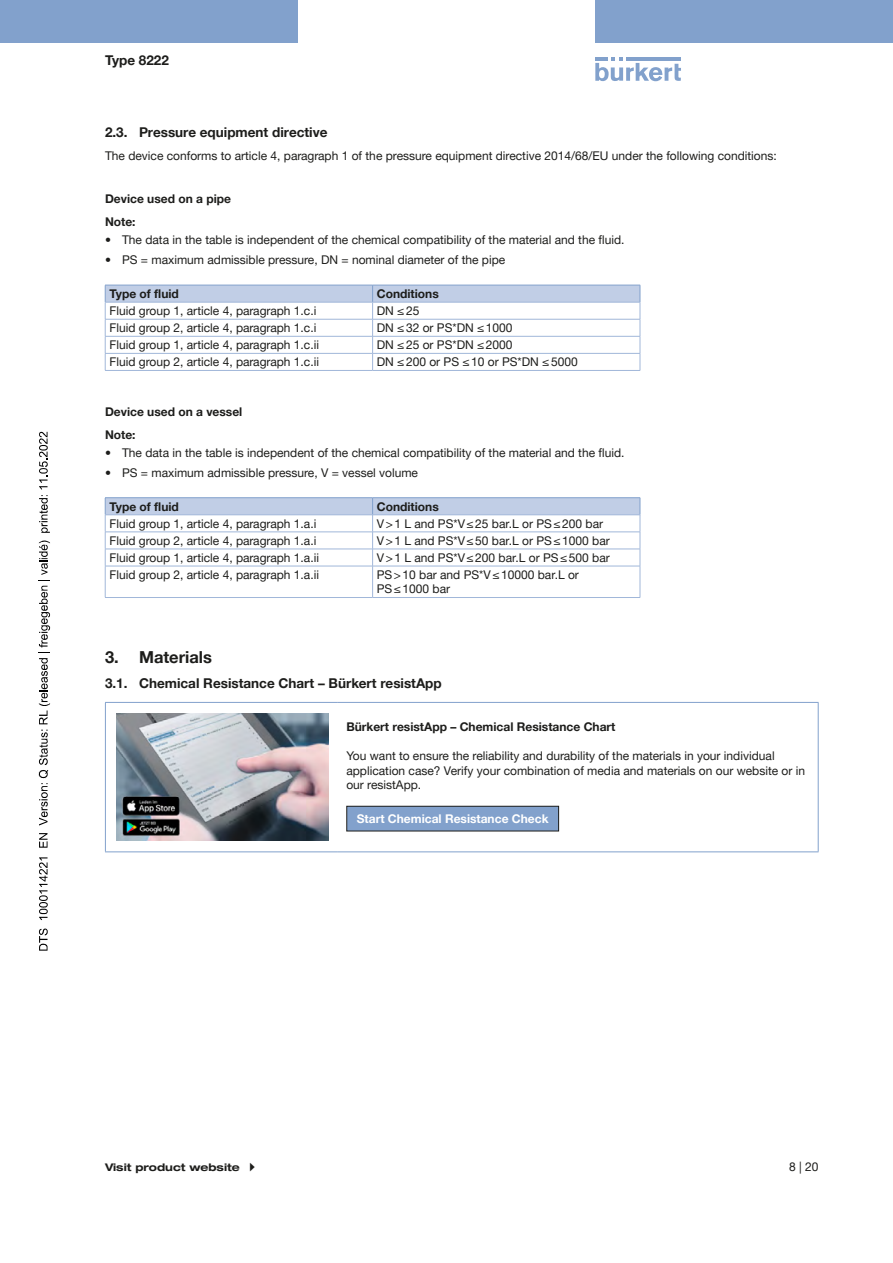
<style>
.page{position:relative;width:893px;height:1263px;background:#fff}
.page>*{position:absolute;margin:0;border:0;box-sizing:border-box;transform-origin:0 0}
.t1{font:700 16.5px "Helvetica Neue LTW1 G";color:#1d1d1b}
.t2{font:700 13.5px "Helvetica Neue LTW1 G";color:#1d1d1b}
.t3{font:12px/14.4px "Helvetica Neue LTW1 G";color:#1d1d1b}
.t4{font:700 12px/23px "Helvetica Neue LTW1 G";color:#1d1d1b}
.t5{font:700 12px "Helvetica Neue LTW1 G";color:#fff}
.t6{font:700 expanded 10.5px "Helvetica Neue LTW1 G";color:#1d1d1b}
</style>
<div class="page">
<svg style="left:595px;top:57px;width:86px;height:24px"></svg>
<hr style="left:626px;top:57px;width:55px;height:4px;background:#82a1cc">
<div style="left:0;top:0;width:298px;height:42px;background:#82a1cc"></div>
<div style="left:595px;top:0;width:298px;height:42px;background:#82a1cc"></div>
<svg style="left:105px;top:285px;width:536px;height:85px"></svg>
<hr style="left:105px;top:370px;width:268px;height:1px;background:#a1b7d9">
<hr style="left:373px;top:370px;width:267px;height:1px;background:#a1b7d9">
<hr style="left:105px;top:302px;width:268px;height:1px;background:#a1b7d9">
<hr style="left:373px;top:302px;width:267px;height:1px;background:#a1b7d9">
<hr style="left:105px;top:497px;width:268px;height:1px;background:#82a1cc">
<hr style="left:373px;top:497px;width:267px;height:1px;background:#82a1cc">
<svg style="left:105px;top:498px;width:536px;height:68px"></svg>
<hr style="left:105px;top:566px;width:268px;height:1px;background:#a1b7d9">
<hr style="left:105px;top:566px;width:1px;height:31px;background:#a1b7d9">
<hr style="left:373px;top:566px;width:267px;height:1px;background:#a1b7d9">
<hr style="left:372px;top:566px;width:1px;height:31px;background:#a1b7d9">
<hr style="left:640px;top:566px;width:1px;height:31px;background:#a1b7d9">
<hr style="left:105px;top:597px;width:268px;height:1px;background:#a1b7d9">
<hr style="left:373px;top:597px;width:267px;height:1px;background:#a1b7d9">
<hr style="left:105px;top:514px;width:268px;height:1px;background:#a1b7d9">
<hr style="left:373px;top:514px;width:267px;height:1px;background:#a1b7d9">
<hr style="left:105px;top:702px;width:233px;height:1px;background:#82a1cc">
<hr style="left:105px;top:703px;width:1px;height:148px;background:#82a1cc">
<hr style="left:338px;top:702px;width:481px;height:1px;background:#82a1cc">
<hr style="left:818px;top:703px;width:1px;height:148px;background:#82a1cc">
<hr style="left:105px;top:851px;width:233px;height:1px;background:#82a1cc">
<hr style="left:338px;top:851px;width:481px;height:1px;background:#82a1cc">
<img style="left:116px;top:713px;width:213px;height:128px">
<div style="left:347px;top:806px;width:212px;height:25px;background:#82a1cc"></div>
<div style="left:346px;top:806px;width:213px;height:25px;border:1px solid #1d1d1b"></div>
<svg style="left:39px;top:928px;width:9px;height:23px"></svg>
<svg style="left:39px;top:857px;width:9px;height:63px"></svg>
<svg style="left:39px;top:833px;width:9px;height:15px"></svg>
<svg style="left:39px;top:540px;width:11px;height:285px"></svg>
<svg style="left:39px;top:495px;width:11px;height:38px"></svg>
<svg style="left:39px;top:432px;width:9px;height:57px"></svg>
<p class="t2" style="left:105px;top:52px;width:65px">Type 8222</p>
<p class="t2" style="left:105px;top:124px;width:224px">2.3. Pressure equipment directive</p>
<p class="t3" style="left:105px;top:149px;width:673px">The device conforms to article 4, paragraph 1 of the pressure equipment directive 2014/68/EU under the following conditions:</p>
<p class="t4" style="left:105px;top:187px;width:128px">Device used on a pipe<br>Note:</p>
<p class="t3" style="left:105px;top:233px;width:521px">• The data in the table is independent of the chemical compatibility of the material and the fluid.</p>
<p class="t3" style="left:105px;top:253px;width:402px">• PS = maximum admissible pressure, DN = nominal diameter of the pipe</p>
<p class="t4" style="left:109px;top:282px;width:71px">Type of fluid</p>
<p class="t4" style="left:377px;top:282px;width:63px">Conditions</p>
<p class="t3" style="left:109px;top:303px;width:208px">Fluid group 1, article 4, paragraph 1.c.i</p>
<p class="t3" style="left:377px;top:303px;width:44px">DN ≤25</p>
<p class="t3" style="left:109px;top:320px;width:208px">Fluid group 2, article 4, paragraph 1.c.i</p>
<p class="t3" style="left:377px;top:320px;width:137px">DN ≤32 or PS*DN ≤1000</p>
<p class="t3" style="left:109px;top:338px;width:211px">Fluid group 1, article 4, paragraph 1.c.ii</p>
<p class="t3" style="left:377px;top:338px;width:137px">DN ≤25 or PS*DN ≤2000</p>
<p class="t3" style="left:109px;top:355px;width:211px">Fluid group 2, article 4, paragraph 1.c.ii</p>
<p class="t3" style="left:377px;top:355px;width:202px">DN ≤200 or PS ≤10 or PS*DN ≤5000</p>
<p class="t4" style="left:105px;top:400px;width:139px">Device used on a vessel<br>Note:</p>
<p class="t3" style="left:105px;top:445px;width:521px">• The data in the table is independent of the chemical compatibility of the material and the fluid.</p>
<p class="t3" style="left:105px;top:465px;width:315px">• PS = maximum admissible pressure, V = vessel volume</p>
<p class="t4" style="left:109px;top:495px;width:71px">Type of fluid</p>
<p class="t4" style="left:377px;top:495px;width:63px">Conditions</p>
<p class="t3" style="left:109px;top:516px;width:208px">Fluid group 1, article 4, paragraph 1.a.i</p>
<p class="t3" style="left:377px;top:516px;width:228px">V&gt;1 L and PS*V≤25 bar.L or PS≤200 bar</p>
<p class="t3" style="left:109px;top:533px;width:208px">Fluid group 2, article 4, paragraph 1.a.i</p>
<p class="t3" style="left:377px;top:533px;width:234px">V&gt;1 L and PS*V≤50 bar.L or PS≤1000 bar</p>
<p class="t3" style="left:109px;top:550px;width:211px">Fluid group 1, article 4, paragraph 1.a.ii</p>
<p class="t3" style="left:377px;top:550px;width:234px">V&gt;1 L and PS*V≤200 bar.L or PS≤500 bar</p>
<p class="t3" style="left:109px;top:567px;width:211px">Fluid group 2, article 4, paragraph 1.a.ii</p>
<p class="t3" style="left:377px;top:567px;width:204px">PS&gt;10 bar and PS*V≤10000 bar.L or<br>PS≤1000 bar</p>
<h1 class="t1" style="left:105px;top:647px;width:108px">3. Materials</h1>
<p class="t2" style="left:105px;top:674px;width:338px">3.1. Chemical Resistance Chart – Bürkert resistApp</p>
<p class="t4" style="left:346px;top:716px;width:271px">Bürkert resistApp – Chemical Resistance Chart</p>
<p class="t3" style="left:346px;top:749px;width:460px">You want to ensure the reliability and durability of the materials in your individual application case? Verify your combination of media and materials on our website or in our resistApp.</p>
<p class="t5" style="left:357px;top:811px;width:193px">Start Chemical Resistance Check</p>
<p class="t6" style="left:105px;top:1161px;width:136px">Visit product website</p>
<p class="t3" style="left:789px;top:1159px;width:31px">8 | 20</p>
</div>
